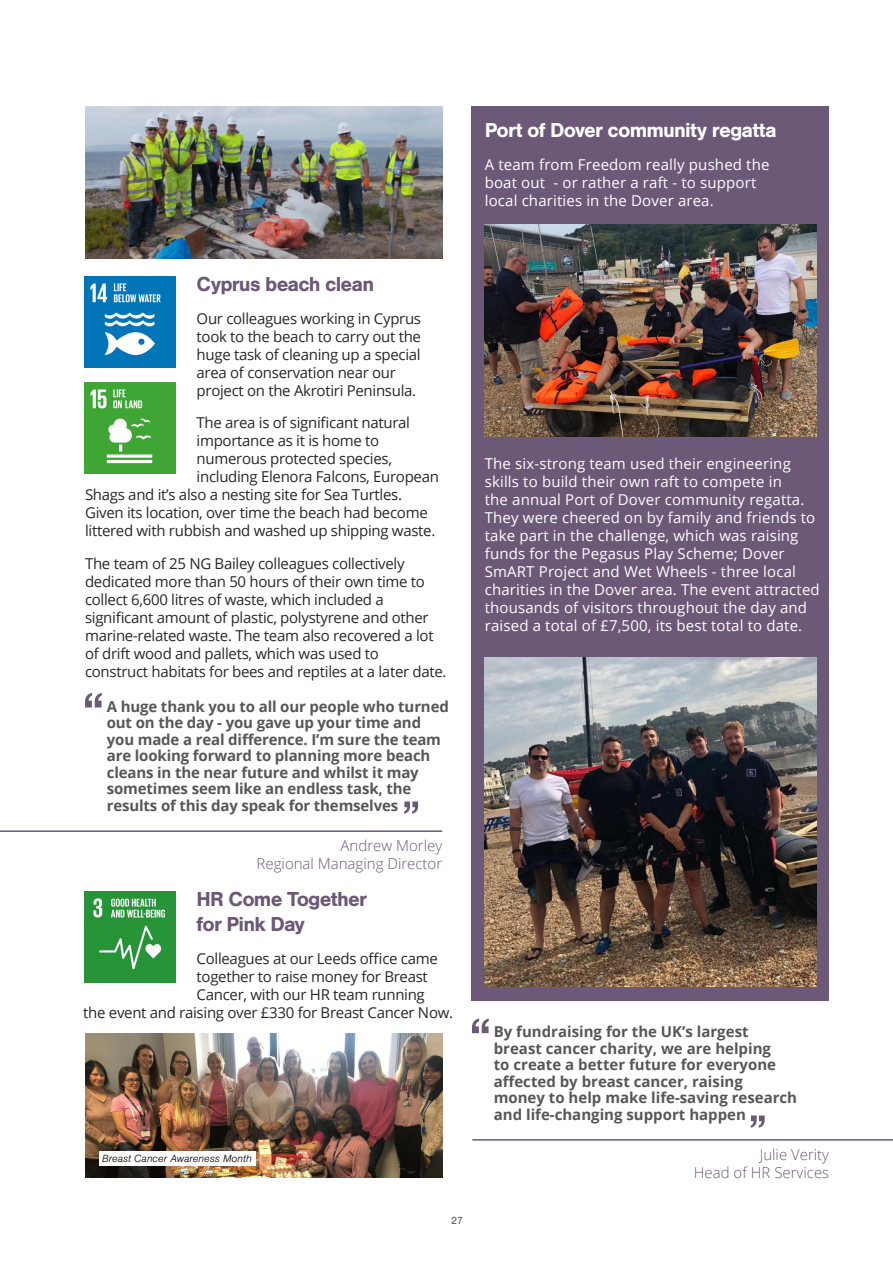
<style>
.page{position:relative;width:893px;height:1263px;background:#fff}
.page>*{position:absolute;margin:0;border:0;box-sizing:border-box;transform-origin:0 0}
.t1{font:700 21px/25.2px "Nimbus San";letter-spacing:-.04em;color:#6c5877}
.t2{font:700 21px "Nimbus San";letter-spacing:-.04em;color:#fff}
.t3{font:15px/18px "Open Sans";letter-spacing:-.02em;color:#282827}
.t4{font:15px/18px "Open Sans";letter-spacing:.01em;color:#fff}
.t5{font:700 15px/16.5px "Open Sans";letter-spacing:-.01em;color:#575756}
.t6{font:300 15px/18px "Open Sans";color:#6c5877;text-align:right}
.t7{font:italic 300 10.8px "Nimbus San";color:#000}
.t8{font:10.8px "Nimbus San";color:#575756}
</style>
<div class="page">
<hr style="left:472px;top:1139px;width:421px;height:2px;background:#6c5877">
<svg style="left:472px;top:1018px;width:17px;height:15px"></svg>
<svg style="left:751px;top:1115px;width:14px;height:13px"></svg>
<img style="left:85px;top:1033px;width:357px;height:144px">
<div style="left:99px;top:1151px;width:157px;height:14px;background:#fff"></div>
<div style="left:471px;top:106px;width:358px;height:895px;background:#6c5877"></div>
<hr style="left:0;top:830px;width:442px;height:2px;background:#6c5877">
<svg style="left:85px;top:693px;width:17px;height:14px"></svg>
<svg style="left:404px;top:801px;width:14px;height:13px"></svg>
<img style="left:85px;top:106px;width:357px;height:153px">
<img style="left:485px;top:657px;width:332px;height:330px">
<img style="left:485px;top:225px;width:332px;height:212px">
<img style="left:85px;top:892px;width:90px;height:91px">
<img style="left:85px;top:277px;width:90px;height:90px">
<img style="left:85px;top:383px;width:90px;height:90px">
<h1 class="t2" style="left:485px;top:118px;width:293px">Port of Dover community regatta</h1>
<p class="t4" style="left:485px;top:155px;width:286px">A team from Freedom really pushed the boat out - or rather a raft - to support local charities in the Dover area.</p>
<h1 class="t1" style="left:197px;top:271px;width:179px">Cyprus beach clean</h1>
<p class="t3" style="left:197px;top:309px;width:226px">Our colleagues working in Cyprus took to the beach to carry out the huge task of cleaning up a special area of conservation near our project on the Akrotiri Peninsula.</p>
<p class="t3" style="left:197px;top:414px;width:215px">The area is of significant natural</p>
<p class="t3" style="left:197px;top:432px;width:184px">importance as it is home to</p>
<p class="t3" style="left:197px;top:450px;width:197px">numerous protected species,</p>
<p class="t3" style="left:197px;top:468px;width:244px">including Elenora Falcons, European</p>
<p class="t3" style="left:85px;top:486px;width:318px">Shags and it’s also a nesting site for Sea Turtles.</p>
<p class="t3" style="left:85px;top:504px;width:344px">Given its location, over time the beach had become</p>
<p class="t3" style="left:85px;top:522px;width:352px">littered with rubbish and washed up shipping waste.</p>
<p class="t3" style="left:85px;top:554px;width:363px">The team of 25 NG Bailey colleagues collectively dedicated more than 50 hours of their own time to collect 6,600 litres of waste, which included a significant amount of plastic, polystyrene and other marine-related waste. The team also recovered a lot of drift wood and pallets, which was used to<br>construct habitats for bees and reptiles at a later date.</p>
<p class="t5" style="left:107px;top:697px;width:344px">A huge thank you to all our people who turned out on the day - you gave up your time and you made a real difference. I’m sure the team are looking forward to planning more beach cleans in the near future and whilst it may sometimes seem like an endless task, the results of this day speak for themselves</p>
<p class="t6" style="left:257px;top:836px;width:187px">Andrew Morley<br>Regional Managing Director</p>
<h1 class="t1" style="left:197px;top:886px;width:172px">HR Come Together for Pink Day</h1>
<p class="t3" style="left:197px;top:949px;width:243px">Colleagues at our Leeds office came</p>
<p class="t3" style="left:197px;top:967px;width:233px">together to raise money for Breast</p>
<p class="t3" style="left:197px;top:985px;width:230px">Cancer, with our HR team running</p>
<p class="t3" style="left:83px;top:1003px;width:371px">the event and raising over £330 for Breast Cancer Now.</p>
<p class="t7" style="left:102px;top:1153px;width:151px">Breast Cancer Awareness Month</p>
<p class="t8" style="left:451px;top:1215px;width:14px">27</p>
<p class="t4" style="left:485px;top:454px;width:336px">The six-strong team used their engineering skills to build their own raft to compete in<br>the annual Port of Dover community regatta.<br>They were cheered on by family and friends to take part in the challenge, which was raising funds for the Pegasus Play Scheme; Dover SmART Project and Wet Wheels - three local charities in the Dover area. The event attracted thousands of visitors throughout the day and raised a total of £7,500, its best total to date.</p>
<p class="t5" style="left:494px;top:1023px;width:305px">By fundraising for the UK’s largest breast cancer charity, we are helping<br>to create a better future for everyone affected by breast cancer, raising money to help make life-saving research and life-changing support happen</p>
<p class="t6" style="left:694px;top:1145px;width:137px">Julie Verity<br>Head of HR Services</p>
</div>
